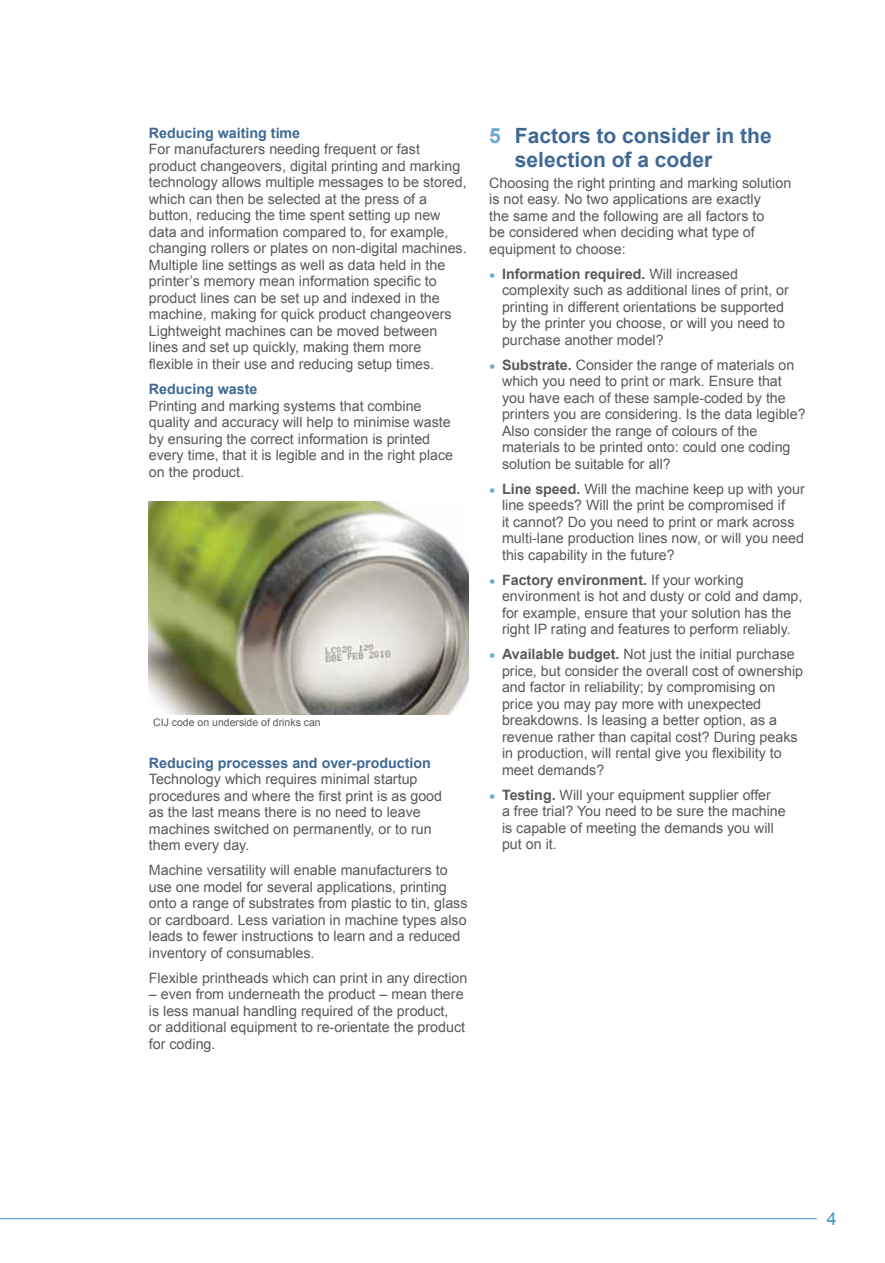
<style>
.page{position:relative;width:885px;height:1263px;background:#fff}
.page>*{position:absolute;margin:0;border:0;box-sizing:border-box;transform-origin:0 0}
.t1{font:700 21px/24px "Arial";color:#3f6994}
.t2{font:18px "Arial";color:#3c98c9}
.t3{font:14.25px/16.5px "Arial";color:#58595b}
.t4{font:700 14.25px "Arial";color:#3f6994}
.t5{font:10.5px "Arial";color:#58595b}
.s1{color:#69a8d2}
.s2{font-size:18px;color:#69a8d2}
.s3{font-weight:700}
</style>
<div class="page">
<hr style="left:0;top:1218px;width:816px;height:1px;background:#3c98c9">
<img style="left:149px;top:502px;width:319px;height:212px">
<p class="t4" style="left:149px;top:124px;width:153px">Reducing waiting time</p>
<p class="t3" style="left:149px;top:141px;width:319px">For manufacturers needing frequent or fast product changeovers, digital printing and marking technology allows multiple messages to be stored, which can then be selected at the press of a button, reducing the time spent setting up new data and information compared to, for example, changing rollers or plates on non-digital machines.<br>Multiple line settings as well as data held in the printer’s memory mean information specific to product lines can be set up and indexed in the machine, making for quick product changeovers Lightweight machines can be moved between lines and set up quickly, making them more flexible in their use and reducing setup times.</p>
<p class="t4" style="left:149px;top:380px;width:110px">Reducing waste</p>
<p class="t3" style="left:149px;top:397px;width:306px">Printing and marking systems that combine quality and accuracy will help to minimise waste by ensuring the correct information is printed every time, that it is legible and in the right place on the product.</p>
<p class="t5" style="left:153px;top:716px;width:169px">CIJ code on underside of drinks can</p>
<p class="t4" style="left:149px;top:753px;width:283px">Reducing processes and over-production</p>
<p class="t3" style="left:149px;top:771px;width:295px">Technology which requires minimal startup procedures and where the first print is as good as the last means there is no need to leave machines switched on permanently, or to run them every day.</p>
<p class="t3" style="left:149px;top:862px;width:320px">Machine versatility will enable manufacturers to use one model for several applications, printing onto a range of substrates from plastic to tin, glass or cardboard. Less variation in machine types also leads to fewer instructions to learn and a reduced inventory of consumables.</p>
<p class="t3" style="left:149px;top:969px;width:320px">Flexible printheads which can print in any direction</p>
<p class="t3" style="left:149px;top:986px;width:318px">– even from underneath the product – mean there is less manual handling required of the product,<br>or additional equipment to re-orientate the product for coding.</p>
<h1 class="t1" style="left:514px;top:124px;width:258px;text-indent:-26px"><span class="s1">5</span> Factors to consider in the selection of a coder</h1>
<p class="t3" style="left:489px;top:174px;width:303px">Choosing the right printing and marking solution is not easy. N o two applications are exactly<br>the same and the following are all factors to<br>be considered when deciding what type of equipment to choose:</p>
<p class="t3" style="left:502px;top:266px;width:288px;text-indent:-13px"><span class="s2">•</span> <span class="s3">Information required.</span> Will increased complexity such as additional lines of print, or printing in different orientations be supported by the printer you choose, or will you need to purchase another model?</p>
<p class="t3" style="left:502px;top:357px;width:305px;text-indent:-13px"><span class="s2">•</span> <span class="s3">Substrate.</span> Consider the range of materials on which you need to print or mark. Ensure that you have each of these sample-coded by the printers you are considering. Is the data legible?<br>Also consider the range of colours of the materials to be printed onto: could one coding solution be suitable for all?</p>
<p class="t3" style="left:502px;top:481px;width:304px;text-indent:-13px"><span class="s2">•</span> <span class="s3">Line speed.</span> Will the machine keep up with your line speeds? Will the print be compromised if<br>it cannot? Do you need to print or mark across multi-lane production lines now, or will you need this capability in the future?</p>
<p class="t3" style="left:502px;top:572px;width:302px;text-indent:-13px"><span class="s2">•</span> <span class="s3">Factory environment.</span> If your working environment is hot and dusty or cold and damp, for example, ensure that your solution has the right IP rating and features to perform reliably.</p>
<p class="t3" style="left:502px;top:646px;width:302px;text-indent:-13px"><span class="s2">•</span> <span class="s3">Available budget.</span> Not just the initial purchase price, but consider the overall cost of ownership and factor in reliability; by compromising on price you may pay more with unexpected breakdowns. Is leasing a better option, as a revenue rather than capital cost? During peaks in production, will rental give you flexibility to meet demands?</p>
<p class="t3" style="left:502px;top:787px;width:285px;text-indent:-13px"><span class="s2">•</span> <span class="s3">Testing.</span> Will your equipment supplier offer<br>a free trial? You need to be sure the machine is capable of meeting the demands you will put on it.</p>
<p class="t2" style="left:826px;top:1207px;width:12px">4</p>
</div>
